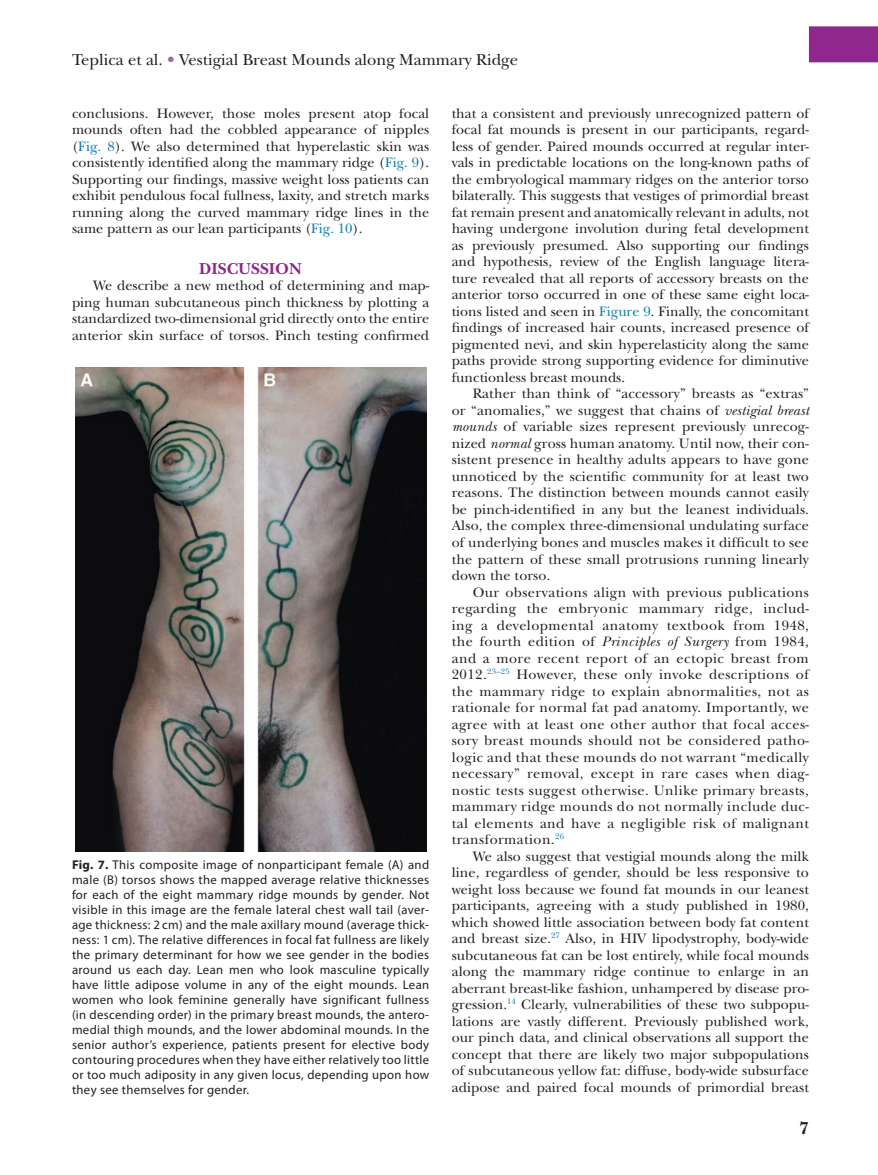
<style>
.page{position:relative;width:878px;height:1175px;background:#fff}
.page>*{position:absolute;margin:0;border:0;box-sizing:border-box;transform-origin:0 0}
.t1{font:700 18px "New Baskerville Std";color:#231f20}
.t2{font:16.5px "New Baskerville Std";color:#231f20}
.t3{font:700 16.5px "New Baskerville Std";color:#8f278f}
.t4{font:14.25px/16.5px "New Baskerville Std";letter-spacing:.005em;color:#231f20;text-align:justify}
.t5{font:12.75px/15px "Myriad Pro";letter-spacing:.025em;color:#231f20;text-align:justify}
.s1{color:#a866aa}
.s2{color:#0f7eac}
.s3{font-weight:700}
.s4{font-style:italic}
</style>
<div class="page">
<div style="left:808px;top:26px;width:70px;height:36px;background:#8f278f"></div>
<img style="left:75px;top:367px;width:351px;height:484px">
<p class="t2" style="left:72px;top:50px;width:447px">Teplica et al. <span class="s1">•</span> Vestigial Breast Mounds along Mammary Ridge</p>
<p class="t4" style="left:72px;top:105px;width:359px">conclusions. However, those moles present atop focal mounds often had the cobbled appearance of nipples (<span class="s2">Fig. 8</span>). We also determined that hyperelastic skin was consistently identified along the mammary ridge (<span class="s2">Fig. 9</span>).<br>Supporting our findings, massive weight loss patients can exhibit pendulous focal fullness, laxity, and stretch marks running along the curved mammary ridge lines in the same pattern as our lean participants (<span class="s2">Fig. 10</span>).</p>
<p class="t3" style="left:199px;top:259px;width:104px">DISCUSSION</p>
<p class="t4" style="left:72px;top:277px;width:359px;text-indent:21px">We describe a new method of determining and map&shy;ping human subcutaneous pinch thickness by plotting a standardized two-dimensional grid directly onto the entire anterior skin surface of torsos. Pinch testing confirmed</p>
<p class="t5" style="left:72px;top:857px;width:359px"><span class="s3">Fig. 7.</span> This composite image of nonparticipant female (A) and male (B) torsos shows the mapped average relative thicknesses for each of the eight mammary ridge mounds by gender. Not visible in this image are the female lateral chest wall tail (aver&shy;age thickness: 2 cm) and the male axillary mound (average thick&shy;ness: 1 cm). The relative differences in focal fat fullness are likely the primary determinant for how we see gender in the bodies around us each day. Lean men who look masculine typically have little adipose volume in any of the eight mounds. Lean women who look feminine generally have significant fullness (in descending order) in the primary breast mounds, the antero&shy;medial thigh mounds, and the lower abdominal mounds. I n the senior author’s experience, patients present for elective body contouring procedures when they have either relatively too little or too much adiposity in any given locus, depending upon how they see themselves for gender.</p>
<p class="t4" style="left:452px;top:105px;width:359px">that a consistent and previously unrecognized pattern of focal fat mounds is present in our participants, regard&shy;less of gender. Paired mounds occurred at regular inter&shy;vals in predictable locations on the long-known paths of the embryological mammary ridges on the anterior torso bilaterally. This suggests that vestiges of primordial breast fat remain present and anatomically relevant in adults, not having undergone involution during fetal development as previously presumed. Also supporting our findings and hypothesis, review of the English language litera&shy;ture revealed that all reports of accessory breasts on the anterior torso occurred in one of these same eight loca&shy;tions listed and seen in <span class="s2">Figure 9</span>. Finally, the concomitant findings of increased hair counts, increased presence of pigmented nevi, and skin hyperelasticity along the same paths provide strong supporting evidence for diminutive functionless breast mounds.</p>
<p class="t4" style="left:452px;top:385px;width:359px;text-indent:21px">Rather than think of “accessory” breasts as “extras” or “anomalies,” we suggest that chains of <span class="s4">vestigial breast mounds</span> of variable sizes represent previously unrecog&shy;nized <span class="s4">normal</span> gross human anatomy. Until now, their con&shy;sistent presence in healthy adults appears to have gone unnoticed by the scientific community for at least two reasons. The distinction between mounds cannot easily be pinch-identified in any but the leanest individuals.<br>Also, the complex three-dimensional undulating surface of underlying bones and muscles makes it difficult to see the pattern of these small protrusions running linearly down the torso.</p>
<p class="t4" style="left:451px;top:583px;width:359px;text-indent:21px">Our observations align with previous publications regarding the embryonic mammary ridge, includ&shy;ing a developmental anatomy textbook from 1948, the fourth edition of <span class="s4">Principles of Surgery</span> from 1984, and a more recent report of an ectopic breast from 2012.<sup>23–25</sup> However, these only invoke descriptions of the mammary ridge to explain abnormalities, not as rationale for normal fat pad anatomy. Importantly, we agree with at least one other author that focal acces&shy;sory breast mounds should not be considered patho&shy;logic and that these mounds do not warrant “medically necessary” removal, except in rare cases when diag&shy;nostic tests suggest otherwise. Unlike primary breasts, mammary ridge mounds do not normally include duc&shy;tal elements and have a negligible risk of malignant transformation.<sup>26</sup></p>
<p class="t4" style="left:451px;top:847px;width:359px;text-indent:21px">We also suggest that vestigial mounds along the milk line, regardless of gender, should be less responsive to weight loss because we found fat mounds in our leanest participants, agreeing with a study published in 1980, which showed little association between body fat content and breast size.<sup>27</sup> Also, in HIV lipodystrophy, body-wide subcutaneous fat can be lost entirely, while focal mounds along the mammary ridge continue to enlarge in an aberrant breast-like fashion, unhampered by disease pro&shy;gression.<sup>14</sup> Clearly, vulnerabilities of these two subpopu&shy;lations are vastly different. Previously published work, our pinch data, and clinical observations all support the concept that there are likely two major subpopulations of subcutaneous yellow fat: diffuse, body-wide subsurface adipose and paired focal mounds of primordial breast</p>
<p class="t1" style="left:799px;top:1118px;width:11px">7</p>
</div>
